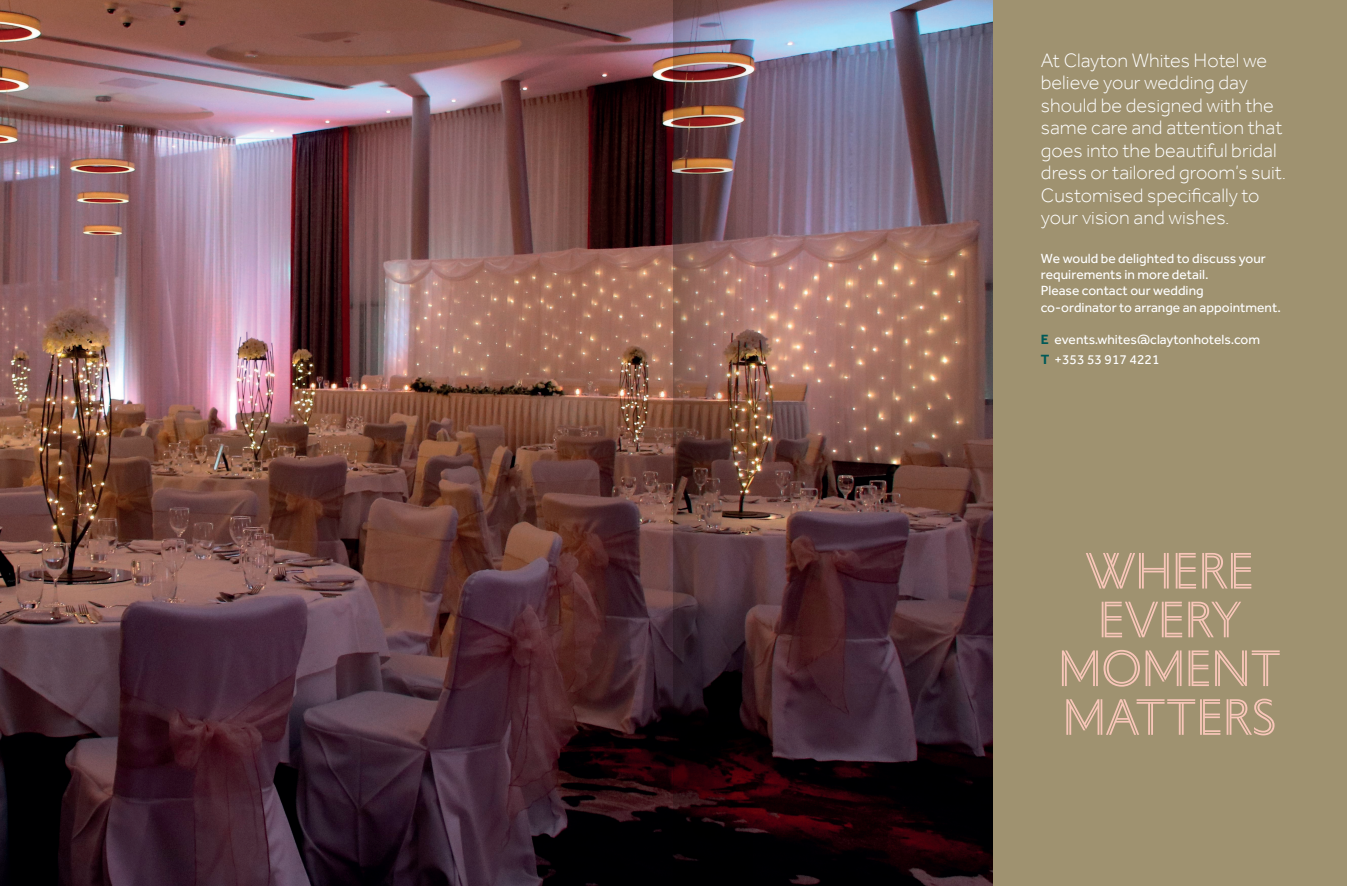
<style>
.page{position:relative;width:1347px;height:886px;background:#fff}
.page>*{position:absolute;margin:0;border:0;box-sizing:border-box;transform-origin:0 0}
.t1{font:53.75px/48.8px "Portrait Inline Sans";color:#f8c6b9;text-align:center}
.t2{font:300 20px/22.5px "Effra";color:#fff}
.t3{font:13.75px/16.2px "Effra";color:#fff}
.s1{font-weight:700;color:#005a58}
</style>
<div class="page">
<div style="left:992px;top:0;width:354px;height:886px;background:#9f9270"></div>
<img style="left:0;top:0;width:992px;height:886px">
<img style="left:673px;top:0;width:80px;height:886px">
<p class="t2" style="left:1040px;top:48px;width:247px">At Clayton Whites Hotel we believe your wedding day should be designed with the same care and attention that goes into the beautiful bridal dress or tailored groom’s suit.<br>Customised specifically to your vision and wishes.</p>
<p class="t3" style="left:1040px;top:250px;width:241px">We would be delighted to discuss your requirements in more detail.<br>Please contact our wedding co-ordinator to arrange an appointment.</p>
<p class="t3" style="left:1040px;top:329px;width:221px;line-height:19.8px"><span class="s1">E</span> events.whites@claytonhotels.com<br><span class="s1">T</span> +353 53 917 4221</p>
<h1 class="t1" style="left:1058px;top:544px;width:224px">WHERE<br>EVERY<br>MOMENT<br>MATTERS</h1>
</div>
